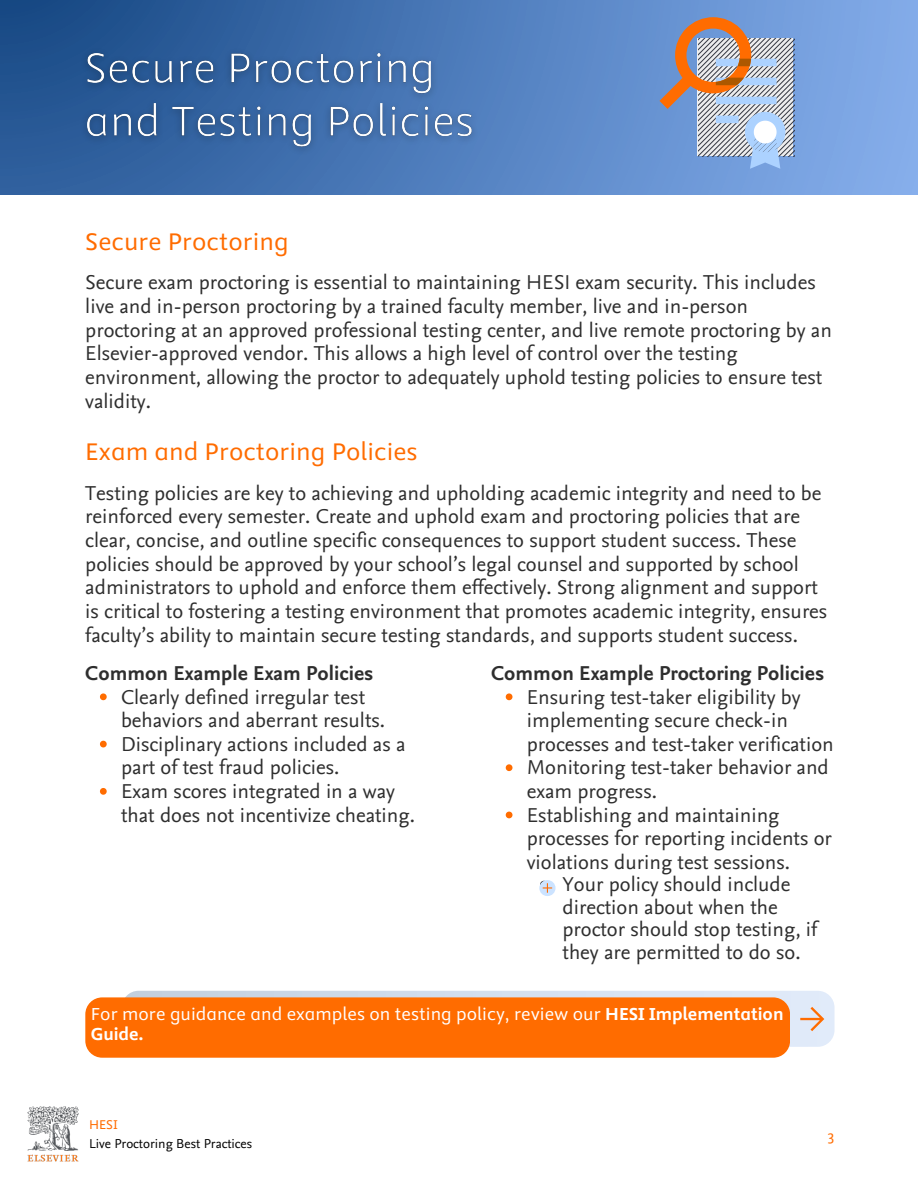
<style>
.page{position:relative;width:918px;height:1188px;background:#fff}
.page>*{position:absolute;margin:0;border:0;box-sizing:border-box;transform-origin:0 0}
.t1{font:27px "Elsevier Sans";color:#ff6c00}
.t2{font:21px/23.7px "Nexus Sans Pro";color:#2e2e2e}
.t3{font:700 21px "Nexus Sans Pro";color:#2e2e2e}
.t4{font:19.5px/20.2px "Elsevier Sans";color:#fff}
.t5{font:16.5px "Elsevier Sans";color:#ff6c00}
.t6{font:14.25px "Elsevier Sans";color:#ff6c00}
.t7{font:13.5px "Nexus Sans Pro";color:#000}
.s1{font-weight:700}
</style>
<div class="page">
<div style="left:0;top:0;width:918px;height:195px;background:linear-gradient(to right,#1c4e8b,#84aeec)"></div>
<hr style="left:53px;top:2px;width:258px;height:1px;background:#bfbfbf">
<img style="left:76px;top:42px;width:410px;height:119px">
<svg style="left:100px;top:693px;width:7px;height:7px"></svg>
<svg style="left:100px;top:741px;width:7px;height:6px"></svg>
<svg style="left:100px;top:788px;width:7px;height:7px"></svg>
<svg style="left:506px;top:693px;width:6px;height:7px"></svg>
<svg style="left:506px;top:764px;width:6px;height:7px"></svg>
<svg style="left:506px;top:812px;width:6px;height:6px"></svg>
<div style="left:122px;top:991px;width:713px;height:56px;background:linear-gradient(to right,#c3d0de,#e2ecfb);border-radius:17px"></div>
<div style="left:85px;top:997px;width:705px;height:61px;background:#ff6c00;border-radius:17px"></div>
<svg style="left:800px;top:1007px;width:24px;height:24px"></svg>
<svg style="left:539px;top:880px;width:17px;height:16px"></svg>
<svg style="left:539px;top:880px;width:13px;height:13px"></svg>
<svg style="left:660px;top:17px;width:134px;height:152px"></svg>
<img style="left:27px;top:1106px;width:52px;height:56px">
<p class="t1" style="left:85px;top:226px;width:205px">Secure Proctoring</p>
<p class="t2" style="left:85px;top:271px;width:748px">Secure exam proctoring is essential to maintaining HESI exam security. This includes live and in-person proctoring by a trained faculty member, live and in-person proctoring at an approved professional testing center, and live remote proctoring by an Elsevier-approved vendor. This allows a high level of control over the testing environment, allowing the proctor to adequately uphold testing policies to ensure test validity.</p>
<h2 class="t1" style="left:85px;top:436px;width:334px">Exam and Proctoring Policies</h2>
<h4 class="t2" style="left:85px;top:481px;width:744px">Testing policies are key to achieving and upholding academic integrity and need to be reinforced every semester. Create and uphold exam and proctoring policies that are clear, concise, and outline specific consequences to support student success. These policies should be approved by your school’s legal counsel and supported by school administrators to uphold and enforce them effectively. Strong alignment and support is critical to fostering a testing environment that promotes academic integrity, ensures faculty’s ability to maintain secure testing standards, and supports student success.</h4>
<h2 class="t3" style="left:85px;top:660px;width:290px">Common Example Exam Policies</h2>
<h4 class="t2" style="left:121px;top:685px;width:266px">Clearly defined irregular test behaviors and aberrant results.</h4>
<h3 class="t2" style="left:121px;top:732px;width:286px">Disciplinary actions included as a part of test fraud policies.</h3>
<p class="t2" style="left:121px;top:780px;width:296px">Exam scores integrated in a way that does not incentivize cheating.</p>
<p class="t3" style="left:491px;top:660px;width:335px">Common Example Proctoring Policies</p>
<h4 class="t2" style="left:527px;top:685px;width:308px">Ensuring test-taker eligibility by implementing secure check-in processes and test-taker verification</h4>
<h3 class="t2" style="left:527px;top:756px;width:304px">Monitoring test-taker behavior and exam progress.</h3>
<p class="t2" style="left:527px;top:803px;width:307px">Establishing and maintaining processes for reporting incidents or violations during test sessions.</p>
<p class="t2" style="left:562px;top:874px;width:256px;line-height:22.5px">Your policy should include direction about when the proctor should stop testing, if they are permitted to do so.</p>
<p class="t4" style="left:91px;top:1004px;width:694px">For more guidance and examples on testing policy, review our <span class="s1">HESI Implementation<br>Guide.</span></p>
<p class="t6" style="left:89px;top:1116px;width:30px">HESI</p>
<p class="t7" style="left:89px;top:1135px;width:165px">Live Proctoring Best Practices</p>
<p class="t5" style="left:828px;top:1127px;width:8px">3</p>
</div>
